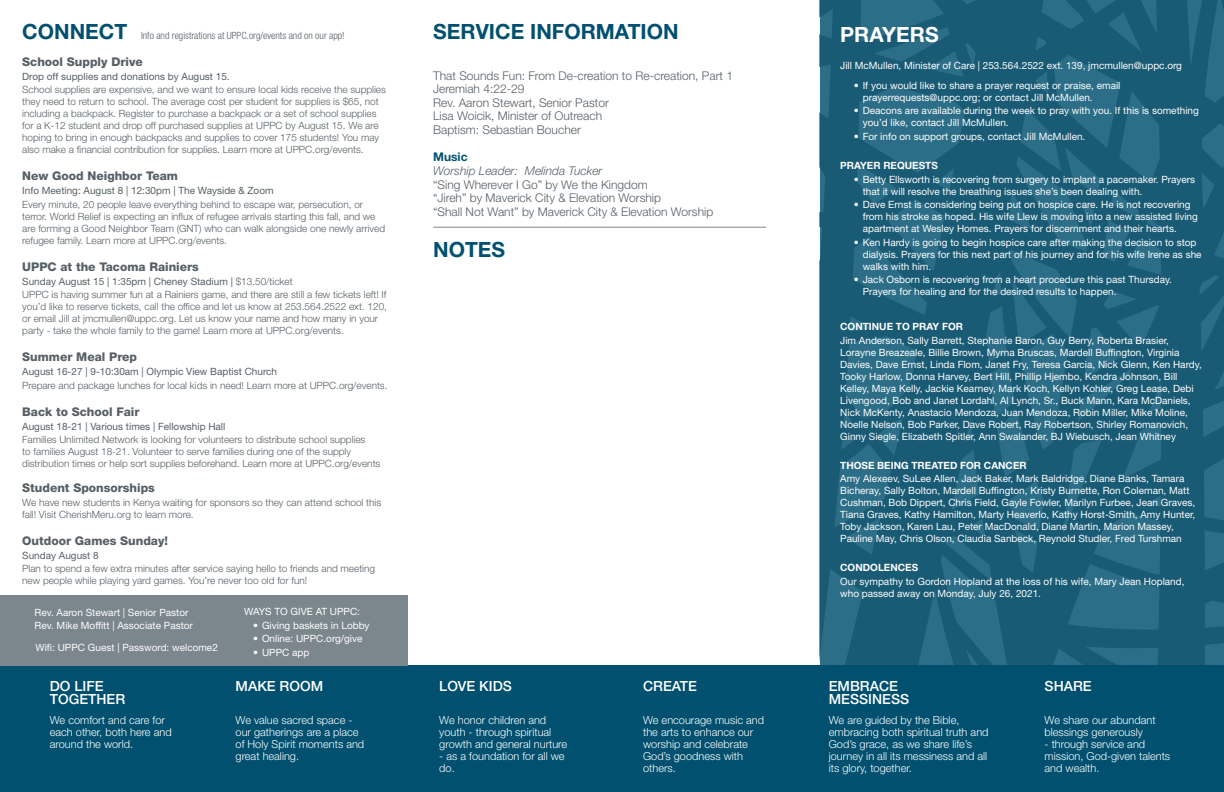
<style>
.page{position:relative;width:1224px;height:792px;background:#fff}
.page>*{position:absolute;margin:0;border:0;box-sizing:border-box;transform-origin:0 0}
.t1{font:700 21px "Helvetica Neue LT Std";color:#01506f}
.t2{font:700 21px "Helvetica Neue LT Std";color:#fff}
.t3{font:500 14px/13.6px "Helvetica Neue LT Std";color:#fff}
.t4{font:300 12px/13.6px "Helvetica Neue LT Std";color:#555f64}
.t5{font:800 12px "Helvetica Neue LT Std";color:#555f64}
.t6{font:italic 300 12px "Helvetica Neue LT Std";color:#555f64}
.t7{font:700 12px "Helvetica Neue LT Std";color:#01506f}
.t8{font:300 11px/12px "Helvetica Neue LT Std";color:#fff}
.t9{font:10px/12px "Helvetica Neue LT Std";color:#fff}
.t10{font:300 10px/12px "Helvetica Neue LT Std";color:#555f64}
.t11{font:10px "Helvetica Neue LT Std";color:#555f64}
.t12{font:700 10px "Helvetica Neue LT Std";color:#fff}
.t13{font:300 condensed 10px "Helvetica Neue LT Std";color:#555f64}
.s1{font-weight:400}
</style>
<div class="page">
<div style="left:0;top:665px;width:1224px;height:127px;background:#01506f"></div>
<svg style="left:820px;top:0;width:404px;height:665px;background:#1e5f79"></svg>
<div style="left:0;top:595px;width:408px;height:70px;background:#7b868d"></div>
<hr style="left:433px;top:227px;width:333px;height:1px;background:#7b868d">
<h1 class="t1" style="left:22px;top:18px;width:107px">CONNECT</h1>
<p class="t5" style="left:22px;top:55px;width:122px">School Supply Drive</p>
<p class="t11" style="left:22px;top:70px;width:209px">Drop off supplies and donations by August 15.</p>
<p class="t10" style="left:22px;top:83px;width:365px">School supplies are expensive, and we want to ensure local kids receive the supplies they need to return to school. The average cost per student for supplies is $65, not including a backpack. Register to purchase a backpack or a set of school supplies for a K-12 student and drop off purchased supplies at UPPC by August 15. We are hoping to bring in enough backpacks and supplies to cover 175 students! You may also make a financial contribution for supplies. Learn more at UPPC.org/events.</p>
<p class="t5" style="left:22px;top:169px;width:157px">New Good Neighbor Team</p>
<p class="t11" style="left:22px;top:185px;width:253px">Info Meeting: August 8 | 12:30pm | The Wayside &amp; Zoom</p>
<p class="t10" style="left:22px;top:198px;width:364px">Every minute, 20 people leave everything behind to escape war, persecution, or terror. World Relief is expecting an influx of refugee arrivals starting this fall, and we are forming a Good Neighbor Team (GNT) who can walk alongside one newly arrived refugee family. Learn more at UPPC.org/events.</p>
<p class="t5" style="left:22px;top:260px;width:178px">UPPC at the Tacoma Rainiers</p>
<p class="t10" style="left:22px;top:274px;width:366px;line-height:13.6px"><span class="s1">Sunday August 15 | 1:35pm | Cheney Stadium |</span> $13.50/ticket<br>UPPC is having summer fun at a Rainiers game, and there are still a few tickets left! If</p>
<p class="t10" style="left:22px;top:300px;width:366px">you’d like to reserve tickets, call the office and let us know at 253.564.2522 ext. 120, or email Jill at jmcmullen@uppc.org. Let us know your name and how many in your party - take the whole family to the game! Learn more at UPPC.org/events.</p>
<p class="t5" style="left:22px;top:350px;width:116px">Summer Meal Prep</p>
<p class="t11" style="left:22px;top:366px;width:256px">August 16-27 | 9-10:30am | Olympic View Baptist Church</p>
<p class="t10" style="left:22px;top:379px;width:367px">Prepare and package lunches for local kids in need! Learn more at UPPC.org/events.</p>
<p class="t5" style="left:22px;top:405px;width:119px">Back to School Fair</p>
<p class="t11" style="left:22px;top:420px;width:205px">August 18-21 | Various times | Fellowship Hall</p>
<p class="t10" style="left:22px;top:433px;width:360px">Families Unlimited Network is looking for volunteers to distribute school supplies<br>to families August 18-21. Volunteer to serve families during one of the supply distribution times or help sort supplies beforehand. Learn more at UPPC.org/events</p>
<p class="t5" style="left:22px;top:481px;width:134px">Student Sponsorships</p>
<p class="t10" style="left:22px;top:496px;width:360px">We have new students in Kenya waiting for sponsors so they can attend school this fall! Visit CherishMeru.org to learn more.</p>
<p class="t5" style="left:22px;top:534px;width:147px">Outdoor Games Sunday!</p>
<p class="t11" style="left:22px;top:549px;width:78px">Sunday August 8</p>
<p class="t10" style="left:22px;top:563px;width:354px">Plan to spend a few extra minutes after service saying hello to friends and meeting new people while playing yard games. You’re never too old for fun!</p>
<h1 class="t1" style="left:433px;top:18px;width:247px">SERVICE INFORMATION</h1>
<p class="t4" style="left:433px;top:68px;width:301px">That Sounds Fun: From De-creation to Re-creation, Part 1<br>Jeremiah 4:22-29<br>Rev. Aaron Stewart, Senior Pastor<br>Lisa Woicik, Minister of Outreach<br>Baptism: Sebastian Boucher</p>
<p class="t7" style="left:433px;top:150px;width:36px">Music</p>
<p class="t6" style="left:433px;top:164px;width:171px">Worship Leader: Melinda Tucker</p>
<p class="t4" style="left:433px;top:177px;width:282px">“Sing Wherever I Go” by We the Kingdom<br>“Jireh” by Maverick City &amp; Elevation Worship<br>“Shall Not Want” by Maverick City &amp; Elevation Worship</p>
<h1 class="t1" style="left:433px;top:236px;width:73px">NOTES</h1>
<p class="t13" style="left:141px;top:30px;width:205px">Info and registrations at UPPC.org/events and on our app!</p>
<h1 class="t2" style="left:840px;top:22px;width:100px">PRAYERS</h1>
<p class="t9" style="left:840px;top:60px;width:343px">Jill McMullen, Minister of Care | 253.564.2522 ext. 139, jmcmullen@uppc.org</p>
<p class="t9" style="left:863px;top:79px;width:259px;text-indent:-9px">• If you would like to share a prayer request or praise, email prayerrequests@uppc.org; or contact Jill McMullen.</p>
<p class="t9" style="left:863px;top:105px;width:338px;text-indent:-9px">• Deacons are available during the week to pray with you. If this is something you’d like, contact Jill McMullen.</p>
<p class="t9" style="left:854px;top:130px;width:233px">• For info on support groups, contact Jill McMullen.</p>
<p class="t12" style="left:840px;top:159px;width:99px">PRAYER REQUESTS</p>
<p class="t9" style="left:863px;top:173px;width:334px;text-indent:-9px">• Betty Ellsworth is recovering from surgery to implant a pacemaker. Prayers that it will resolve the breathing issues she’s been dealing with.</p>
<p class="t9" style="left:863px;top:199px;width:337px;text-indent:-9px">• Dave Ernst is considering being put on hospice care. He is not recovering from his stroke as hoped. His wife Llew is moving into a new assisted living apartment at Wesley Homes. Prayers for discernment and their hearts.</p>
<p class="t9" style="left:863px;top:236px;width:340px;text-indent:-9px">• Ken Hardy is going to begin hospice care after making the decision to stop dialysis. Prayers for this next part of his journey and for his wife Irene as she walks with him.</p>
<p class="t9" style="left:863px;top:274px;width:311px;text-indent:-9px">• Jack Osborn is recovering from a heart procedure this past Thursday.<br>Prayers for healing and for the desired results to happen.</p>
<p class="t12" style="left:840px;top:321px;width:124px">CONTINUE TO PRAY FOR</p>
<p class="t9" style="left:840px;top:334px;width:363px">Jim Anderson, Sally Barrett, Stephanie Baron, Guy Berry, Roberta Brasier, Lorayne Breazeale, Billie Brown, Myrna Bruscas, Mardell Buffington, Virginia Davies, Dave Ernst, Linda Flom, Janet Fry, Teresa Garcia, Nick Glenn, Ken Hardy, Tooky Harlow, Donna Harvey, Bert Hill, Phillip Hjembo, Kendra Johnson, Bill Kelley, Maya Kelly, Jackie Kearney, Mark Koch, Kellyn Kohler, Greg Lease, Debi Livengood, Bob and Janet Lordahl, Al Lynch, Sr., Buck Mann, Kara McDaniels, Nick McKenty, Anastacio Mendoza, Juan Mendoza, Robin Miller, Mike Moline, Noelle Nelson, Bob Parker, Dave Robert, Ray Robertson, Shirley Romanovich, Ginny Siegle, Elizabeth Spitler, Ann Swalander, BJ Wiebusch, Jean Whitney</p>
<p class="t12" style="left:840px;top:459px;width:188px">THOSE BEING TREATED FOR CANCER</p>
<p class="t9" style="left:840px;top:473px;width:357px">Amy Alexeev, SuLee Allen, Jack Baker, Mark Baldridge, Diane Banks, Tamara Bicheray, Sally Bolton, Mardell Buffington, Kristy Burnette, Ron Coleman, Matt Cushman, Bob Dippert, Chris Field, Gayle Fowler, Marilyn Furbee, Jean Graves, Tiana Graves, Kathy Hamilton, Marty Heaverlo, Kathy Horst-Smith, Amy Hunter, Toby Jackson, Karen Lau, Peter MacDonald, Diane Martin, Marion Massey, Pauline May, Chris Olson, Claudia Sanbeck, Reynold Studler, Fred Turshman</p>
<p class="t12" style="left:840px;top:562px;width:79px">CONDOLENCES</p>
<p class="t9" style="left:840px;top:575px;width:346px">Our sympathy to Gordon Hopland at the loss of his wife, Mary Jean Hopland, who passed away on Monday, July 26, 2021.</p>
<p class="t9" style="left:35px;top:605px;width:160px;line-height:13.6px">Rev. Aaron Stewart | Senior Pastor<br>Rev. Mike Moffitt | Associate Pastor</p>
<p class="t9" style="left:36px;top:641px;width:184px">Wifi: UPPC Guest | Password: welcome2</p>
<p class="t9" style="left:244px;top:605px;width:118px">WAYS TO GIVE AT UPPC:</p>
<p class="t9" style="left:253px;top:619px;width:118px">• Giving baskets in Lobby</p>
<p class="t9" style="left:253px;top:633px;width:111px">• Online: UPPC.org/give</p>
<p class="t9" style="left:253px;top:646px;width:58px">• UPPC app</p>
<h2 class="t3" style="left:50px;top:679px;width:77px">DO LIFE<br>TOGETHER</h2>
<p class="t8" style="left:50px;top:714px;width:123px">We comfort and care for each other, both here and around the world.</p>
<h2 class="t3" style="left:236px;top:679px;width:89px">MAKE ROOM</h2>
<p class="t8" style="left:236px;top:714px;width:130px">We value sacred space - our gatherings are a place of Holy Spirit moments and great healing.</p>
<h2 class="t3" style="left:439px;top:679px;width:74px">LOVE KIDS</h2>
<p class="t8" style="left:439px;top:714px;width:129px">We honor children and youth - through spiritual growth and general nurture</p>
<p class="t8" style="left:439px;top:750px;width:127px">- as a foundation for all we do.</p>
<h2 class="t3" style="left:643px;top:679px;width:55px">CREATE</h2>
<p class="t8" style="left:643px;top:714px;width:123px">We encourage music and the arts to enhance our worship and celebrate<br>God’s goodness with others.</p>
<h2 class="t3" style="left:829px;top:679px;width:82px">EMBRACE<br>MESSINESS</h2>
<p class="t8" style="left:829px;top:714px;width:161px">We are guided by the Bible, embracing both spiritual truth and<br>God’s grace, as we share life’s journey in all its messiness and all its glory, together.</p>
<h2 class="t3" style="left:1045px;top:679px;width:49px">SHARE</h2>
<p class="t8" style="left:1045px;top:714px;width:113px">We share our abundant blessings generously</p>
<p class="t8" style="left:1045px;top:738px;width:127px">- through service and mission, God-given talents and wealth.</p>
</div>
